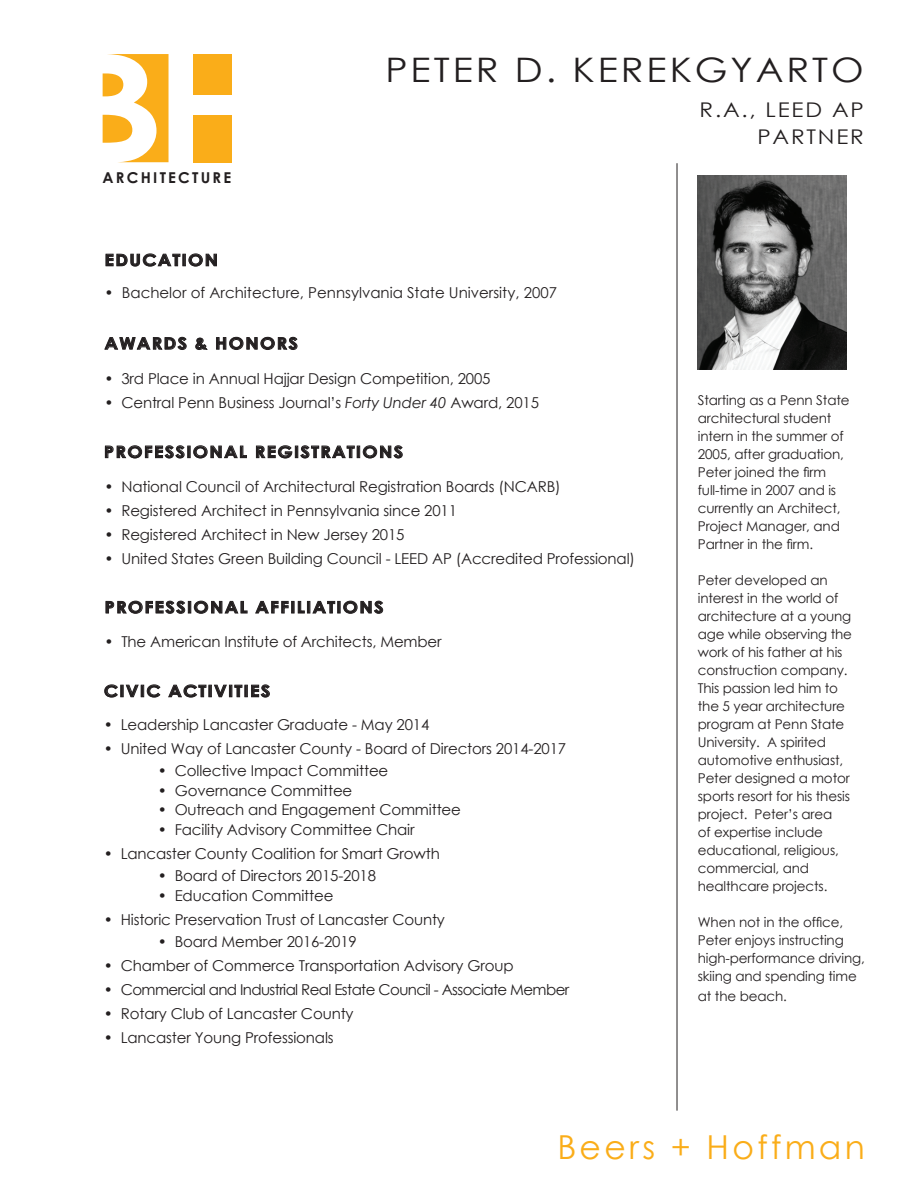
<style>
.page{position:relative;width:918px;height:1188px;background:#fff}
.page>*{position:absolute;margin:0;border:0;box-sizing:border-box;transform-origin:0 0}
.t1{font:33.75px "Century Gothic";letter-spacing:.08em;color:#231f20;scale:1.11 1}
.t2{font:33px "Century Gothic";letter-spacing:.1em;color:#faad19}
.t3{font:20.25px "Century Gothic";letter-spacing:.08em;color:#231f20;scale:1.11 1}
.t4{font:700 16.2px "Century Gothic";letter-spacing:.08em;color:#231f20;scale:1.11 1}
.t5{font:15px "Century Gothic";letter-spacing:-.01em;color:#231f20}
.t6{font:15px "Century Gothic";letter-spacing:-.04em;color:#231f20}
.t7{font:700 15px "Century Gothic";letter-spacing:.15em;color:#231f20}
.t8{font:13.5px/18px "Century Gothic";letter-spacing:-.01em;color:#231f20}
.s1{font-style:italic}
</style>
<div class="page">
<hr style="left:677px;top:163px;width:1px;height:948px;background:#231f20">
<svg style="left:105px;top:600px;width:143px;height:14px"></svg>
<svg style="left:255px;top:600px;width:128px;height:14px"></svg>
<svg style="left:104px;top:337px;width:83px;height:13px"></svg>
<svg style="left:195px;top:337px;width:12px;height:13px"></svg>
<svg style="left:216px;top:337px;width:82px;height:13px"></svg>
<svg style="left:105px;top:253px;width:112px;height:14px"></svg>
<svg style="left:105px;top:445px;width:142px;height:14px"></svg>
<svg style="left:256px;top:445px;width:147px;height:14px"></svg>
<svg style="left:104px;top:684px;width:57px;height:14px"></svg>
<svg style="left:168px;top:684px;width:102px;height:14px"></svg>
<img style="left:698px;top:175px;width:149px;height:194px">
<div style="left:193px;top:54px;width:39px;height:41px;background:#faad19"></div>
<svg style="left:103px;top:54px;width:66px;height:108px"></svg>
<div style="left:193px;top:115px;width:39px;height:47px;background:#faad19"></div>
<p class="t7" style="left:103px;top:166px;width:130px">ARCHITECTURE</p>
<p class="t4" style="left:105px;top:248px;width:104px">EDUCATION</p>
<p class="t1" style="left:385px;top:46px;width:433px">PETER D. KEREKGYARTO</p>
<p class="t3" style="left:700px;top:96px;width:150px">R.A., LEED AP</p>
<p class="t3" style="left:757px;top:123px;width:97px">PARTNER</p>
<p class="t5" style="left:104px;top:282px;width:454px">• Bachelor of Architecture, Pennsylvania State University, 2007</p>
<p class="t4" style="left:105px;top:331px;width:176px">AWARDS &amp; HONORS</p>
<p class="t5" style="left:104px;top:368px;width:388px">• 3rd Place in Annual Hajjar Design Competition, 2005</p>
<p class="t5" style="left:104px;top:392px;width:436px">• Central Penn Business Journal’s <span class="s1">Forty Under 40</span> Award, 2015</p>
<p class="t4" style="left:104px;top:439px;width:271px">PROFESSIONAL REGISTRATIONS</p>
<p class="t5" style="left:104px;top:476px;width:458px">• National Council of Architectural Registration Boards (NCARB)</p>
<p class="t5" style="left:104px;top:500px;width:354px">• Registered Architect in Pennsylvania since 2011</p>
<p class="t5" style="left:104px;top:524px;width:302px">• Registered Architect in New Jersey 2015</p>
<p class="t5" style="left:104px;top:548px;width:532px">• United States Green Building Council - LEED AP (Accredited Professional)</p>
<p class="t4" style="left:105px;top:595px;width:253px">PROFESSIONAL AFFILIATIONS</p>
<p class="t5" style="left:104px;top:631px;width:339px">• The American Institute of Architects, Member</p>
<p class="t4" style="left:104px;top:679px;width:151px">CIVIC ACTIVITIES</p>
<p class="t5" style="left:104px;top:714px;width:327px">• Leadership Lancaster Graduate - May 2014</p>
<p class="t5" style="left:104px;top:738px;width:464px">• United Way of Lancaster County - Board of Directors 2014-2017</p>
<p class="t5" style="left:158px;top:760px;width:232px">• Collective Impact Committee</p>
<p class="t5" style="left:158px;top:780px;width:196px">• Governance Committee</p>
<p class="t5" style="left:158px;top:799px;width:305px">• Outreach and Engagement Committee</p>
<p class="t5" style="left:158px;top:819px;width:258px">• Facility Advisory Committee Chair</p>
<p class="t5" style="left:104px;top:843px;width:338px">• Lancaster County Coalition for Smart Growth</p>
<p class="t5" style="left:158px;top:865px;width:220px">• Board of Directors 2015-2018</p>
<p class="t5" style="left:158px;top:885px;width:177px">• Education Committee</p>
<p class="t5" style="left:104px;top:909px;width:343px">• Historic Preservation Trust of Lancaster County</p>
<p class="t5" style="left:158px;top:931px;width:201px">• Board Member 2016-2019</p>
<p class="t5" style="left:104px;top:955px;width:411px">• Chamber of Commerce Transportation Advisory Group</p>
<p class="t6" style="left:104px;top:979px;width:467px">• Commercial and Industrial Real Estate Council - Associate Member</p>
<p class="t5" style="left:104px;top:1003px;width:251px">• Rotary Club of Lancaster County</p>
<p class="t5" style="left:104px;top:1027px;width:231px">• Lancaster Young Professionals</p>
<p class="t8" style="left:698px;top:391px;width:153px">Starting as a Penn State architectural student intern in the summer of<br>2005, after graduation,<br>Peter joined the firm full-time in 2007 and is currently an Architect,<br>Project Manager, and<br>Partner in the firm.</p>
<p class="t8" style="left:698px;top:571px;width:156px">Peter developed an interest in the world of architecture at a young age while observing the work of his father at his construction company.<br>This passion led him to the 5 year architecture program at Penn State<br>University. A spirited automotive enthusiast,<br>Peter designed a motor sports resort for his thesis project. Peter’s area<br>of expertise include educational, religious, commercial, and healthcare projects.</p>
<p class="t8" style="left:698px;top:913px;width:169px">When not in the office,<br>Peter enjoys instructing high-performance driving, skiing and spending time</p>
<p class="t8" style="left:698px;top:987px;width:91px">at the beach.</p>
<p class="t2" style="left:557px;top:1124px;width:309px">Beers + Hoffman</p>
</div>
